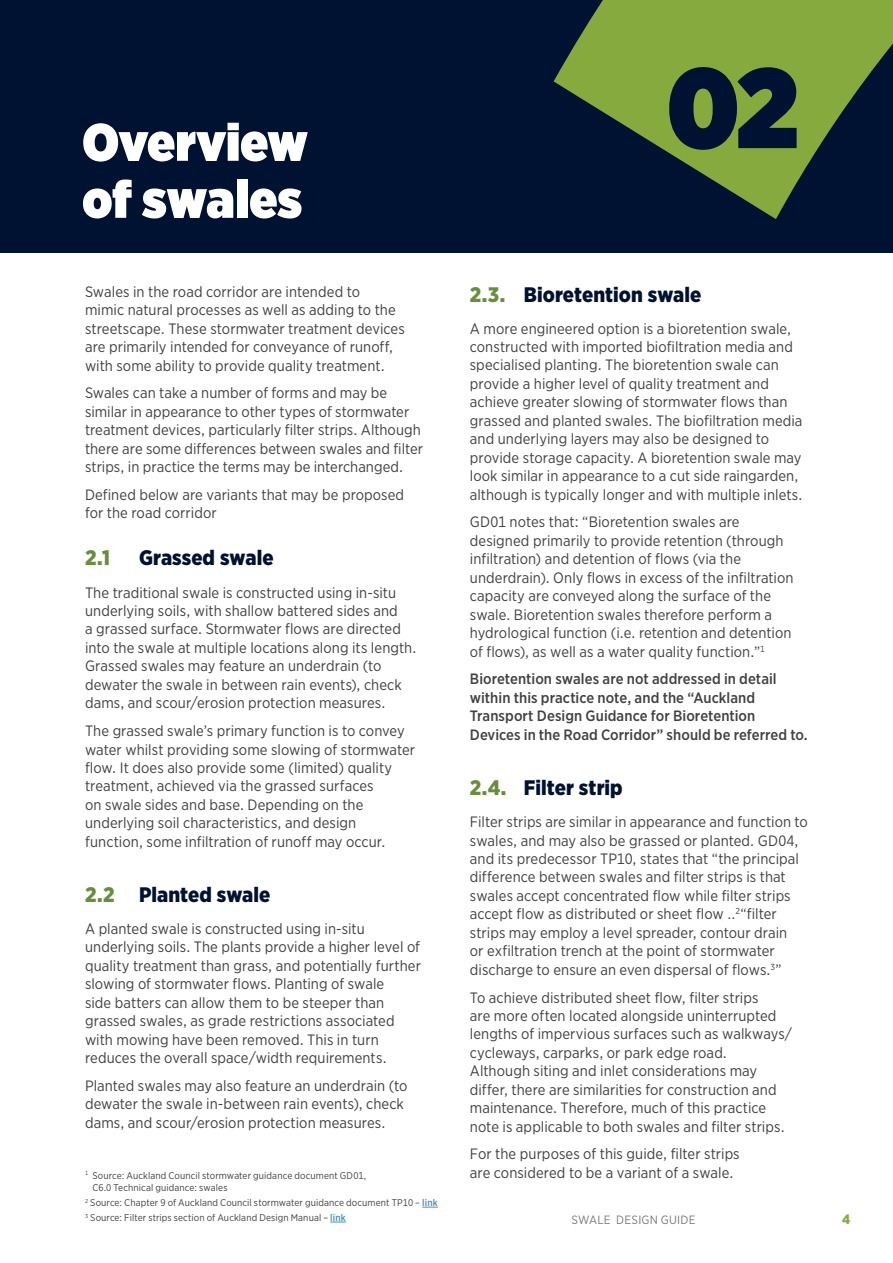
<style>
.page{position:relative;width:893px;height:1263px;background:#fff}
.page>*{position:absolute;margin:0;border:0;box-sizing:border-box;transform-origin:0 0}
.t1{font:900 113.4px "Gotham Narrow";color:#001231}
.t2{font:900 52.5px/57px "Gotham Narrow";color:#fff}
.t3{font:900 21px "Gotham Narrow";letter-spacing:.005em;color:#001231}
.t4{font:900 21px "Gotham Narrow";color:#688e3d}
.t5{font:15px/18.5px "Gotham Narrow";letter-spacing:.005em;color:#414042}
.t6{font:500 15px/18.5px "Gotham Narrow";letter-spacing:.005em;color:#414042}
.t7{font:900 13.5px "Gotham Narrow";color:#87aa3e}
.t8{font:12px "Gotham Narrow";letter-spacing:.02em;color:#414042}
.t9{font:9.75px/12.8px "Gotham Narrow";letter-spacing:.01em;color:#414042}
.s1{color:#688e3d}
.s2{font-weight:500;color:#4290bf}
</style>
<div class="page">
<div style="left:0;top:0;width:893px;height:253px;background:#001231"></div>
<svg style="left:554px;top:0;width:339px;height:219px;fill:#87aa3e"></svg>
<svg style="left:422px;top:1207px;width:16px;height:1px"></svg>
<svg style="left:330px;top:1222px;width:16px;height:1px"></svg>
<h2 class="t2" style="left:82px;top:113px;width:227px">Overview of swales</h2>
<p class="t5" style="left:85px;top:282px;width:321px">Swales in the road corridor are intended to<br>mimic natural processes as well as adding to the streetscape. These stormwater treatment devices are primarily intended for conveyance of runoff, with some ability to provide quality treatment.</p>
<p class="t5" style="left:85px;top:383px;width:340px">Swales can take a number of forms and may be similar in appearance to other types of stormwater treatment devices, particularly filter strips. Although there are some differences between swales and filter strips, in practice the terms may be interchanged.</p>
<p class="t5" style="left:85px;top:485px;width:321px">Defined below are variants that may be proposed for the road corridor</p>
<h3 class="t4" style="left:85px;top:544px;width:27px">2.1</h3>
<h3 class="t3" style="left:139px;top:544px;width:136px">Grassed swale</h3>
<p class="t5" style="left:85px;top:583px;width:333px">The traditional swale is constructed using in-situ underlying soils, with shallow battered sides and<br>a grassed surface. Stormwater flows are directed into the swale at multiple locations along its length.<br>Grassed swales may feature an underdrain (to dewater the swale in between rain events), check dams, and scour/erosion protection measures.</p>
<p class="t5" style="left:85px;top:721px;width:332px">The grassed swale’s primary function is to convey water whilst providing some slowing of stormwater flow. It does also provide some (limited) quality treatment, achieved via the grassed surfaces<br>on swale sides and base. Depending on the underlying soil characteristics, and design function, some infiltration of runoff may occur.</p>
<h3 class="t3" style="left:85px;top:881px;width:187px"><span class="s1">2.2</span> Planted swale</h3>
<p class="t5" style="left:85px;top:919px;width:337px">A planted swale is constructed using in-situ underlying soils. The plants provide a higher level of quality treatment than grass, and potentially further slowing of stormwater flows. Planting of swale<br>side batters can allow them to be steeper than grassed swales, as grade restrictions associated with mowing have been removed. This in turn reduces the overall space/width requirements.</p>
<p class="t5" style="left:85px;top:1076px;width:324px">Planted swales may also feature an underdrain (to dewater the swale in-between rain events), check dams, and scour/erosion protection measures.</p>
<p class="t9" style="left:92px;top:1168px;width:276px;text-indent:-7px"><sup>1</sup> Source: Auckland Council stormwater guidance document GD01,<br>C6.0 Technical guidance: swales</p>
<p class="t9" style="left:85px;top:1195px;width:354px;line-height:14.9px"><sup>2</sup> Source: Chapter 9 of Auckland Council stormwater guidance document TP10 – <span class="s2">link<br></span><sup>3</sup> Source: Filter strips section of Auckland Design Manual – <span class="s2">link</span></p>
<h1 class="t1" style="left:667px;top:31px;width:133px">02</h1>
<h3 class="t3" style="left:470px;top:280px;width:233px"><span class="s1">2.3.</span> Bioretention swale</h3>
<p class="t5" style="left:470px;top:319px;width:334px">A more engineered option is a bioretention swale, constructed with imported biofiltration media and specialised planting. The bioretention swale can provide a higher level of quality treatment and achieve greater slowing of stormwater flows than grassed and planted swales. The biofiltration media and underlying layers may also be designed to provide storage capacity. A bioretention swale may look similar in appearance to a cut side raingarden, although is typically longer and with multiple inlets.</p>
<p class="t5" style="left:470px;top:513px;width:325px">GD01 notes that: “Bioretention swales are designed primarily to provide retention (through infiltration) and detention of flows (via the underdrain). Only flows in excess of the infiltration capacity are conveyed along the surface of the swale. Bioretention swales therefore perform a hydrological function (i.e. retention and detention of flows), as well as a water quality function.”<sup>1</sup></p>
<p class="t6" style="left:470px;top:670px;width:340px">Bioretention swales are not addressed in detail within this practice note, and the “Auckland Transport Design Guidance for Bioretention Devices in the Road Corridor” should be referred to.</p>
<h3 class="t3" style="left:470px;top:774px;width:154px"><span class="s1">2.4.</span> Filter strip</h3>
<p class="t5" style="left:470px;top:812px;width:340px">Filter strips are similar in appearance and function to swales, and may also be grassed or planted. GD04, and its predecessor TP10, states that “the principal difference between swales and filter strips is that swales accept concentrated flow while filter strips accept flow as distributed or sheet flow …<sup>2</sup>“filter strips may employ a level spreader, contour drain<br>or exfiltration trench at the point of stormwater discharge to ensure an even dispersal of flows.<sup>3</sup>”</p>
<p class="t5" style="left:470px;top:988px;width:324px">To achieve distributed sheet flow, filter strips<br>are more often located alongside uninterrupted lengths of impervious surfaces such as walkways/ cycleways, carparks, or park edge road.<br>Although siting and inlet considerations may differ, there are similarities for construction and maintenance. Therefore, much of this practice note is applicable to both swales and filter strips.</p>
<p class="t5" style="left:470px;top:1145px;width:271px">For the purposes of this guide, filter strips are considered to be a variant of a swale.</p>
<p class="t8" style="left:571px;top:1212px;width:126px">SWALE DESIGN GUIDE</p>
<p class="t7" style="left:842px;top:1210px;width:10px">4</p>
</div>
